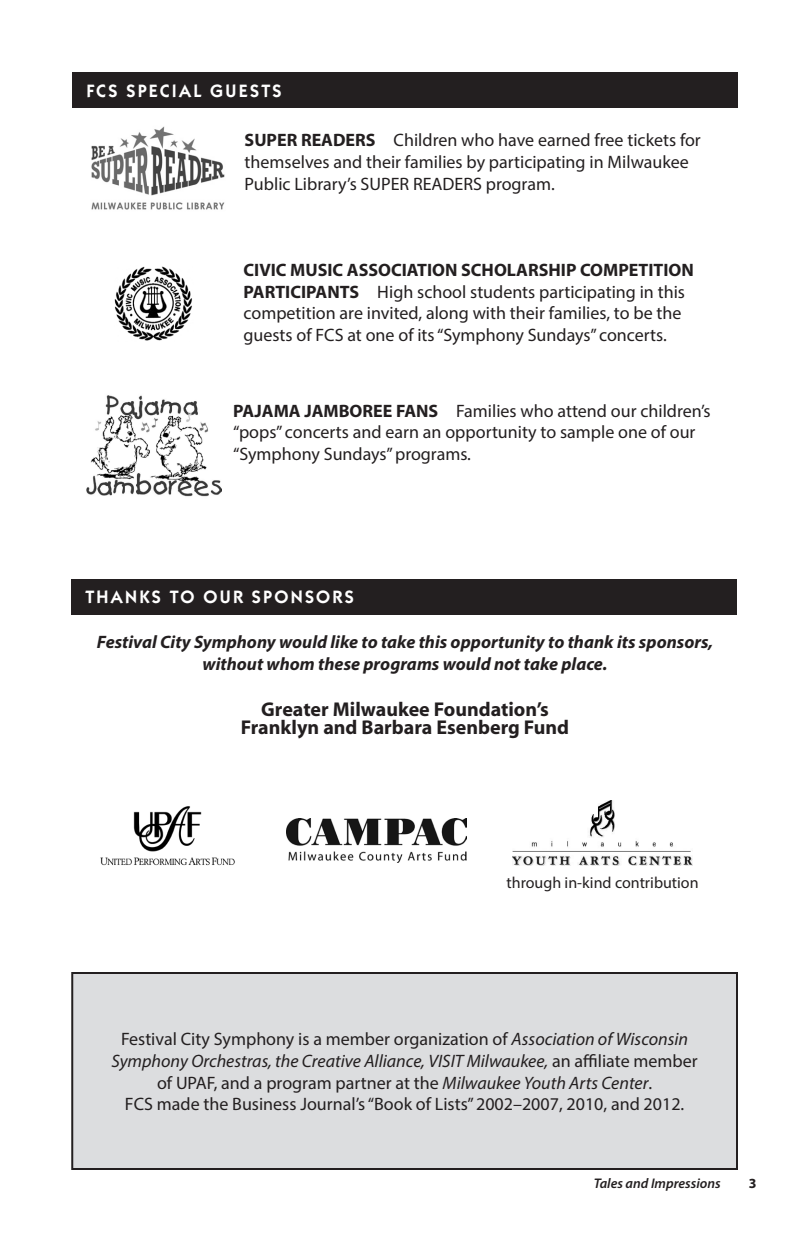
<style>
.page{position:relative;width:810px;height:1242px;background:#fff}
.page>*{position:absolute;margin:0;border:0;box-sizing:border-box;transform-origin:0 0}
.t1{font:700 20px/18px "Myriad";color:#231f20;text-align:center}
.t2{font:18px/21.6px "Myriad Pro";color:#231f20}
.t3{font:italic 700 18px/22px "Myriad Pro";color:#231f20;text-align:center}
.t4{font:600 18px "Itc Kabel";letter-spacing:.125em;color:#fff}
.t5{font:16px "Myriad Pro";color:#231f20}
.t6{font:italic 600 14px "Myriad Pro";color:#231f20}
.t7{font:700 14px "Myriad Pro";color:#231f20}
.s1{font-weight:700}
.s2{font-style:italic}
</style>
<div class="page">
<div style="left:71px;top:579px;width:666px;height:36px;background:#231f20"></div>
<img style="left:100px;top:806px;width:135px;height:59px">
<img style="left:286px;top:818px;width:180px;height:45px">
<img style="left:512px;top:801px;width:181px;height:65px">
<div style="left:72px;top:72px;width:666px;height:36px;background:#231f20"></div>
<div style="left:72px;top:973px;width:665px;height:196px;background:#dcdddf"></div>
<div style="left:71px;top:972px;width:667px;height:198px;border:2px solid #231f20"></div>
<img style="left:91px;top:126px;width:134px;height:84px">
<img style="left:86px;top:395px;width:136px;height:102px">
<img style="left:115px;top:266px;width:77px;height:75px">
<p class="t4" style="left:86px;top:80px;width:197px">FCS SPECIAL GUESTS</p>
<p class="t2" style="left:245px;top:129px;width:458px"><span class="s1">SUPER READERS</span> Children who have earned free tickets for themselves and their families by participating in Milwaukee<br>Public Library’s SUPER READERS program.</p>
<p class="t2" style="left:244px;top:259px;width:452px"><span class="s1">CIVIC MUSIC ASSOCIATION SCHOLARSHIP COMPETITION PARTICIPANTS</span> High school students participating in this competition are invited, along with their families, to be the guests of FCS at one of its “Symphony Sundays” concerts.</p>
<p class="t2" style="left:233px;top:400px;width:479px"><span class="s1">PAJAMA JAMBOREE FANS</span> Families who attend our children’s “pops” concerts and earn an opportunity to sample one of our “Symphony Sundays” programs.</p>
<p class="t4" style="left:86px;top:587px;width:270px">THANKS TO OUR SPONSORS</p>
<p class="t3" style="left:97px;top:630px;width:618px">Festival City Symphony would like to take this opportunity to thank its sponsors, without whom these programs would not take place.</p>
<p class="t1" style="left:241px;top:701px;width:330px">Greater Milwaukee Foundation’s<br>Franklyn and Barbara Esenberg Fund</p>
<p class="t5" style="left:507px;top:872px;width:194px">through in-kind contribution</p>
<p class="t2" style="left:111px;top:1028px;width:588px;text-align:center">Festival City Symphony is a member organization of <span class="s2">Association of Wisconsin Symphony Orchestras, the Creative Alliance, VISIT Milwaukee,</span> an affiliate member of UPAF, and a program partner at the <span class="s2">Milwaukee Youth Arts Center</span>.<br>FCS made the Business Journal’s “Book of Lists” 2002–2007, 2010, and 2012.</p>
<p class="t6" style="left:594px;top:1174px;width:128px">Tales and Impressions</p>
<p class="t7" style="left:749px;top:1174px;width:9px">3</p>
</div>
